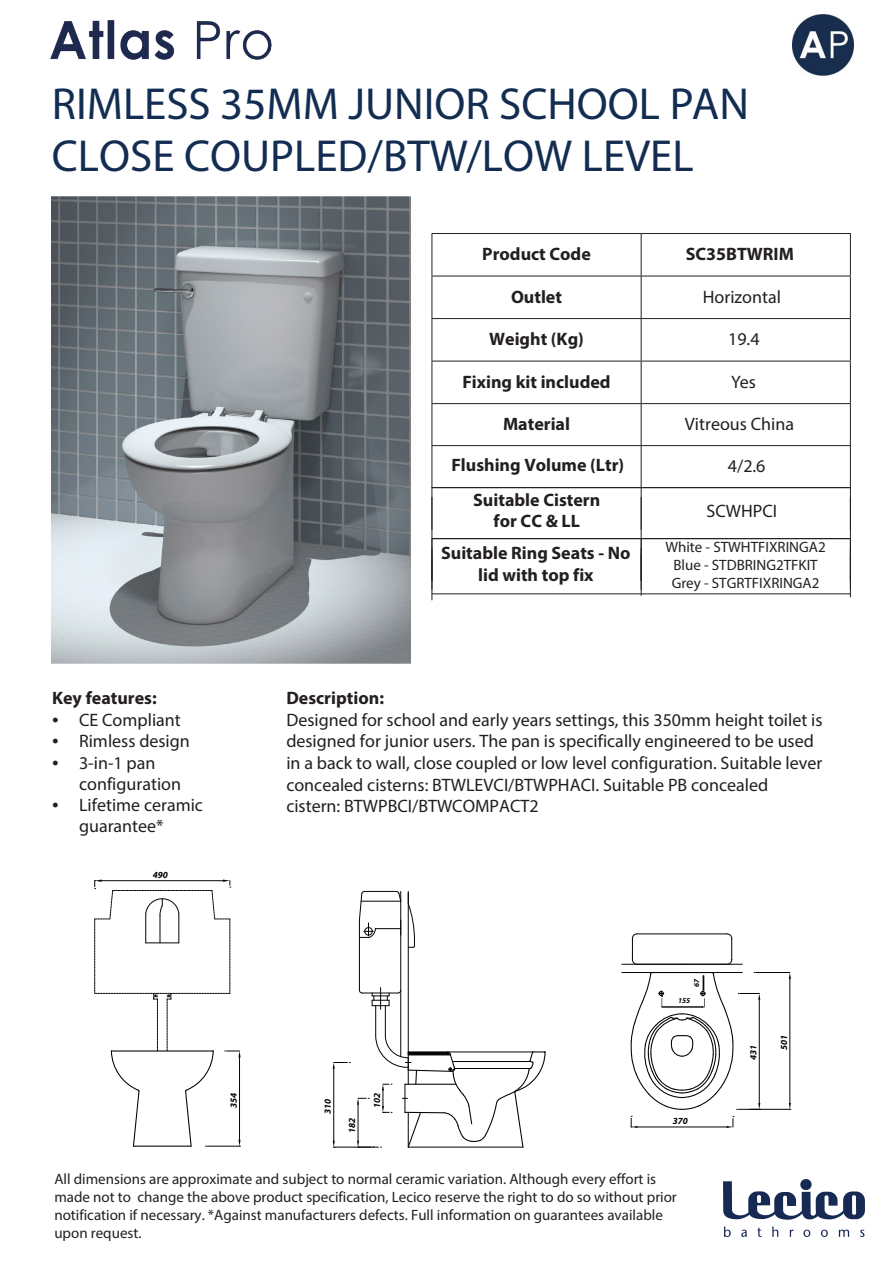
<style>
.page{position:relative;width:893px;height:1263px;background:#fff}
.page>*{position:absolute;margin:0;border:0;box-sizing:border-box;transform-origin:0 0}
.t1{font:45px/52.1px "Myriad Pro";color:#132d52}
.t2{font:18px/21.6px "Myriad Pro";color:#231f20}
.t3{font:700 18px/21.6px "Myriad Pro";color:#231f20;text-align:center}
.t4{font:15px/18px "Myriad Pro";color:#231f20}
.t5{font:italic 700 9.3px "Myriad Pro";color:#040503}
.t6{font:italic 700 7.5px "Myriad Pro";color:#040503}
.s1{font-family:"ARS Maquette Pro"}
</style>
<div class="page">
<img style="left:52px;top:196px;width:358px;height:467px">
<hr style="left:432px;top:276px;width:1px;height:42px;background:#231f20">
<hr style="left:641px;top:276px;width:1px;height:42px;background:#231f20">
<hr style="left:850px;top:276px;width:1px;height:42px;background:#231f20">
<hr style="left:432px;top:318px;width:209px;height:1px;background:#231f20">
<hr style="left:432px;top:319px;width:1px;height:42px;background:#231f20">
<hr style="left:641px;top:318px;width:210px;height:1px;background:#231f20">
<hr style="left:641px;top:319px;width:1px;height:42px;background:#231f20">
<hr style="left:850px;top:319px;width:1px;height:42px;background:#231f20">
<hr style="left:432px;top:361px;width:209px;height:1px;background:#231f20">
<hr style="left:432px;top:361px;width:1px;height:42px;background:#231f20">
<hr style="left:641px;top:361px;width:210px;height:1px;background:#231f20">
<hr style="left:641px;top:361px;width:1px;height:42px;background:#231f20">
<hr style="left:850px;top:361px;width:1px;height:42px;background:#231f20">
<hr style="left:432px;top:403px;width:209px;height:1px;background:#231f20">
<hr style="left:432px;top:404px;width:1px;height:42px;background:#231f20">
<hr style="left:641px;top:403px;width:210px;height:1px;background:#231f20">
<hr style="left:641px;top:404px;width:1px;height:42px;background:#231f20">
<hr style="left:850px;top:404px;width:1px;height:42px;background:#231f20">
<hr style="left:432px;top:233px;width:209px;height:1px;background:#231f20">
<hr style="left:432px;top:234px;width:1px;height:42px;background:#231f20">
<hr style="left:641px;top:233px;width:210px;height:1px;background:#231f20">
<hr style="left:641px;top:234px;width:1px;height:42px;background:#231f20">
<hr style="left:850px;top:234px;width:1px;height:42px;background:#231f20">
<hr style="left:432px;top:276px;width:209px;height:1px;background:#231f20">
<hr style="left:641px;top:276px;width:210px;height:1px;background:#231f20">
<svg style="left:94px;top:879px;width:147px;height:268px"></svg>
<hr style="left:334px;top:1147px;width:37px;height:1px;background:#040503">
<hr style="left:333px;top:1069px;width:1px;height:72px;background:#040503">
<hr style="left:408px;top:891px;width:1px;height:164px;background:#040503">
<hr style="left:359px;top:920px;width:1px;height:70px;background:#040503">
<hr style="left:400px;top:891px;width:1px;height:166px;background:#040503">
<svg style="left:359px;top:891px;width:42px;height:47px"></svg>
<svg style="left:407px;top:893px;width:8px;height:55px"></svg>
<svg style="left:333px;top:1062px;width:17px;height:7px"></svg>
<svg style="left:333px;top:1141px;width:2px;height:7px"></svg>
<svg style="left:357px;top:987px;width:189px;height:161px"></svg>
<hr style="left:637px;top:1127px;width:90px;height:1px;background:#040503">
<hr style="left:756px;top:972px;width:34px;height:1px;background:#040503">
<hr style="left:751px;top:1109px;width:39px;height:1px;background:#040503">
<hr style="left:790px;top:979px;width:1px;height:124px;background:#040503">
<svg style="left:789px;top:972px;width:2px;height:7px"></svg>
<hr style="left:637px;top:934px;width:90px;height:1px;background:#040503">
<svg style="left:631px;top:933px;width:7px;height:31px"></svg>
<svg style="left:726px;top:933px;width:7px;height:31px"></svg>
<hr style="left:622px;top:972px;width:60px;height:1px;background:#040503">
<hr style="left:682px;top:964px;width:60px;height:1px;background:#040503">
<hr style="left:622px;top:964px;width:60px;height:1px;background:#040503">
<svg style="left:727px;top:1116px;width:7px;height:12px"></svg>
<svg style="left:631px;top:1116px;width:6px;height:12px"></svg>
<svg style="left:789px;top:1103px;width:2px;height:7px"></svg>
<hr style="left:432px;top:445px;width:209px;height:1px;background:#231f20">
<hr style="left:432px;top:446px;width:1px;height:42px;background:#231f20">
<hr style="left:641px;top:445px;width:210px;height:1px;background:#231f20">
<hr style="left:641px;top:446px;width:1px;height:42px;background:#231f20">
<hr style="left:850px;top:446px;width:1px;height:42px;background:#231f20">
<hr style="left:432px;top:487px;width:209px;height:1px;background:#231f20">
<hr style="left:432px;top:488px;width:1px;height:42px;background:#231f20">
<hr style="left:641px;top:487px;width:210px;height:1px;background:#231f20">
<hr style="left:641px;top:488px;width:1px;height:42px;background:#231f20">
<hr style="left:850px;top:488px;width:1px;height:42px;background:#231f20">
<hr style="left:850px;top:497px;width:1px;height:42px;background:#231f20">
<hr style="left:641px;top:497px;width:1px;height:42px;background:#231f20">
<hr style="left:432px;top:497px;width:1px;height:42px;background:#231f20">
<hr style="left:432px;top:538px;width:209px;height:1px;background:#231f20">
<hr style="left:641px;top:538px;width:210px;height:1px;background:#231f20">
<hr style="left:432px;top:539px;width:1px;height:42px;background:#231f20">
<hr style="left:641px;top:539px;width:1px;height:42px;background:#231f20">
<hr style="left:850px;top:539px;width:1px;height:42px;background:#231f20">
<hr style="left:432px;top:593px;width:209px;height:1px;background:#231f20">
<hr style="left:641px;top:593px;width:210px;height:1px;background:#231f20">
<hr style="left:432px;top:558px;width:1px;height:42px;background:#231f20">
<hr style="left:641px;top:554px;width:1px;height:42px;background:#231f20">
<hr style="left:850px;top:555px;width:1px;height:42px;background:#231f20">
<svg style="left:630px;top:972px;width:130px;height:138px"></svg>
<img style="left:723px;top:1179px;width:142px;height:57px">
<img style="left:51px;top:20px;width:221px;height:39px">
<img style="left:793px;top:14px;width:60px;height:61px">
<h1 class="t1" style="left:52px;top:77px;width:699px">RIMLESS 35MM JUNIOR SCHOOL PAN<br>CLOSE COUPLED/BTW/LOW LEVEL</h1>
<p class="t3" style="left:482px;top:243px;width:110px">Product Code</p>
<p class="t3" style="left:686px;top:243px;width:110px">SC35BTWRIM</p>
<p class="t3" style="left:511px;top:285px;width:53px">Outlet</p>
<p class="t2" style="left:703px;top:286px;width:80px">Horizontal</p>
<p class="t3" style="left:489px;top:328px;width:96px">Weight (Kg)</p>
<p class="t2" style="left:728px;top:328px;width:33px">19.4</p>
<p class="t3" style="left:462px;top:370px;width:150px">Fixing kit included</p>
<p class="t2" style="left:731px;top:371px;width:26px">Yes</p>
<p class="t3" style="left:503px;top:413px;width:69px">Material</p>
<p class="t2" style="left:685px;top:413px;width:111px">Vitreous China</p>
<p class="t3" style="left:451px;top:453px;width:174px">Flushing Volume (Ltr)</p>
<p class="t2" style="left:728px;top:455px;width:39px">4/2.6</p>
<p class="t3" style="left:473px;top:488px;width:129px">Suitable Cistern for CC &amp; LL</p>
<p class="t2" style="left:707px;top:500px;width:72px">SCWHPCI</p>
<p class="t3" style="left:52px;top:686px;width:106px">Key features:</p>
<p class="t2" style="left:52px;top:709px;width:130px"><span class="s1">•</span> CE Compliant</p>
<p class="t2" style="left:52px;top:730px;width:139px"><span class="s1">•</span> Rimless design</p>
<p class="t2" style="left:79px;top:752px;width:103px;line-height:20.9px;text-indent:-27px"><span class="s1">•</span> 3-in-1 pan configuration</p>
<p class="t2" style="left:79px;top:795px;width:125px;line-height:20.9px;text-indent:-27px"><span class="s1">•</span> Lifetime ceramic guarantee*</p>
<p class="t5" style="left:153px;top:869px;width:17px">490</p>
<p class="t5" style="left:228px;top:1108px;width:17px;rotate:-90deg">354</p>
<p class="t3" style="left:441px;top:542px;width:191px">Suitable Ring Seats - No lid with top fix</p>
<p class="t4" style="left:665px;top:537px;width:162px;text-align:center">White - STWHTFIXRINGA2<br>Blue - STDBRING2TFKIT<br>Grey - STGRTFIXRINGA2</p>
<p class="t3" style="left:286px;top:686px;width:99px">Description:</p>
<p class="t2" style="left:286px;top:708px;width:538px">Designed for school and early years settings, this 350mm height toilet is designed for junior users. The pan is specifically engineered to be used in a back to wall, close coupled or low level configuration. Suitable lever concealed cisterns: BTWLEVCI/BTWPHACI. Suitable PB concealed cistern: BTWPBCI/BTWCOMPACT2</p>
<p class="t6" style="left:692px;top:987px;width:10px;rotate:-90deg">67</p>
<p class="t5" style="left:322px;top:1114px;width:17px;rotate:-90deg">310</p>
<p class="t5" style="left:346px;top:1132px;width:17px;rotate:-90deg">182</p>
<p class="t5" style="left:371px;top:1108px;width:17px;rotate:-90deg">102</p>
<p class="t6" style="left:678px;top:995px;width:14px">155</p>
<p class="t5" style="left:673px;top:1115px;width:17px">370</p>
<p class="t5" style="left:747px;top:1060px;width:17px;rotate:-90deg">431</p>
<p class="t5" style="left:778px;top:1050px;width:17px;rotate:-90deg">501</p>
<p class="t4" style="left:54px;top:1170px;width:624px">All dimensions are approximate and subject to normal ceramic variation. Although every effort is made not to change the above product specification, Lecico reserve the right to do so without prior notification if necessary. *Against manufacturers defects. Full information on guarantees available upon request.</p>
</div>
